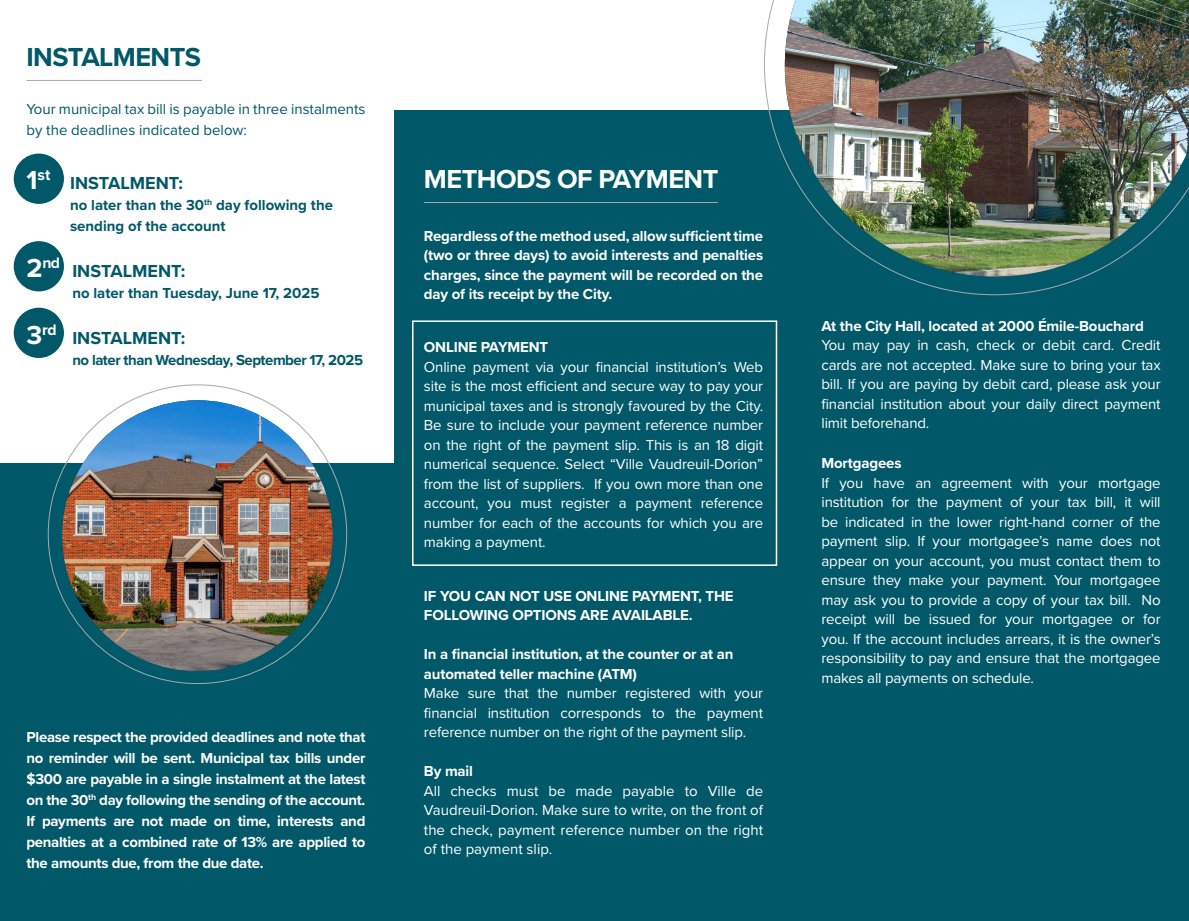
<style>
.page{position:relative;width:1189px;height:921px;background:#fff}
.page>*{position:absolute;margin:0;border:0;box-sizing:border-box;transform-origin:0 0}
.t1{font:700 27px "Proxima Nova";letter-spacing:-.02em;color:#fff}
.t2{font:700 27px "Proxima Nova";letter-spacing:-.02em;color:#005868}
.t3{font:700 18px "Proxima Nova";color:#005868}
.t4{font:700 15.75px "Proxima Nova";color:#fff}
.t5{font:15px/19.5px "Proxima Nova";letter-spacing:-.01em;color:#fff;text-align:justify}
.t6{font:700 15px/21px "Proxima Nova";letter-spacing:-.01em;color:#fff;text-align:justify}
.t7{font:700 15px/21px "Proxima Nova";color:#005868}
.t8{font:15px/21px "Proxima Nova";color:#005868}
.t9{font:700 15px "Proxima Nova";letter-spacing:-.035em;color:#005868}
.s1{font-size:27px}
</style>
<div class="page">
<div style="left:0;top:463px;width:1189px;height:457px;background:#005868"></div>
<div style="left:395px;top:110px;width:794px;height:810px;background:#005868"></div>
<div style="left:14px;top:153px;width:50px;height:51px;background:#005868;border-radius:50%"></div>
<div style="left:14px;top:241px;width:50px;height:50px;background:#005868;border-radius:50%"></div>
<div style="left:14px;top:307px;width:50px;height:51px;background:#005868;border-radius:50%"></div>
<svg style="left:764px;top:0;width:323px;height:295px"></svg>
<hr style="left:424px;top:202px;width:294px;height:1px;background:#a8a9ad">
<hr style="left:26px;top:80px;width:176px;height:1px;background:#a8a9ad">
<img style="left:785px;top:0;width:404px;height:276px">
<img style="left:62px;top:400px;width:271px;height:270px;border-radius:135px">
<div style="left:412px;top:320px;width:365px;height:245px;border:2px solid #fff"></div>
<p class="t2" style="left:26px;top:37px;width:176px">INSTALMENTS</p>
<p class="t8" style="left:26px;top:98px;width:341px">Your municipal tax bill is payable in three instalments by the deadlines indicated below:</p>
<p class="t4" style="left:26px;top:163px;width:25px"><span class="s1">1</span>st</p>
<p class="t3" style="left:70px;top:169px;width:114px">INSTALMENT:</p>
<p class="t7" style="left:70px;top:194px;width:264px">no later than the 30<sup>th</sup> day following the sending of the account</p>
<p class="t4" style="left:26px;top:251px;width:35px"><span class="s1">2</span>nd</p>
<p class="t3" style="left:72px;top:257px;width:114px">INSTALMENT:</p>
<p class="t7" style="left:72px;top:282px;width:249px">no later than Tuesday, June 17, 2025</p>
<p class="t4" style="left:26px;top:318px;width:32px"><span class="s1">3</span>rd</p>
<p class="t3" style="left:72px;top:324px;width:114px">INSTALMENT:</p>
<p class="t9" style="left:72px;top:348px;width:292px">no later than Wednesday, September 17, 2025</p>
<p class="t6" style="left:26px;top:725px;width:341px">Please respect the provided deadlines and note that no reminder will be sent. Municipal tax bills under $300 are payable in a single instalment at the latest on the 30<sup>th</sup> day following the sending of the account.<br>If payments are not made on time, interests and penalties at a combined rate of 13% are applied to the amounts due, from the due date.</p>
<p class="t1" style="left:424px;top:158px;width:296px">METHODS OF PAYMENT</p>
<p class="t6" style="left:424px;top:226px;width:341px;line-height:19.5px">Regardless of the method used, allow sufficient time (two or three days) to avoid interests and penalties charges, since the payment will be recorded on the day of its receipt by the City.</p>
<p class="t6" style="left:424px;top:336px;width:126px">ONLINE PAYMENT</p>
<p class="t5" style="left:424px;top:356px;width:341px">Online payment via your financial institution’s Web site is the most efficient and secure way to pay your municipal taxes and is strongly favoured by the City.<br>Be sure to include your payment reference number on the right of the payment slip. This is an 18 digit numerical sequence. Select “Ville Vaudreuil-Dorion” from the list of suppliers. If you own more than one account, you must register a payment reference number for each of the accounts for which you are making a payment.</p>
<p class="t6" style="left:424px;top:585px;width:311px;line-height:19.5px">IF YOU CAN NOT USE ONLINE PAYMENT, THE<br>FOLLOWING OPTIONS ARE AVAILABLE.</p>
<p class="t6" style="left:424px;top:643px;width:311px;line-height:19.5px">In a financial institution, at the counter or at an automated teller machine (ATM)</p>
<p class="t5" style="left:424px;top:682px;width:341px">Make sure that the number registered with your financial institution corresponds to the payment reference number on the right of the payment slip.</p>
<p class="t6" style="left:424px;top:759px;width:51px">By mail</p>
<p class="t5" style="left:424px;top:779px;width:341px">All checks must be made payable to Ville de Vaudreuil-Dorion. Make sure to write, on the front of the check, payment reference number on the right of the payment slip.</p>
<p class="t6" style="left:821px;top:314px;width:324px">At the City Hall, located at 2000 Émile-Bouchard</p>
<p class="t5" style="left:821px;top:334px;width:341px">You may pay in cash, check or debit card. Credit cards are not accepted. Make sure to bring your tax bill. If you are paying by debit card, please ask your financial institution about your daily direct payment limit beforehand.</p>
<p class="t6" style="left:821px;top:452px;width:81px">Mortgagees</p>
<p class="t5" style="left:821px;top:472px;width:341px">If you have an agreement with your mortgage institution for the payment of your tax bill, it will be indicated in the lower right-hand corner of the payment slip. If your mortgagee’s name does not appear on your account, you must contact them to ensure they make your payment. Your mortgagee may ask you to provide a copy of your tax bill. No receipt will be issued for your mortgagee or for you. If the account includes arrears, it is the owner’s responsibility to pay and ensure that the mortgagee makes all payments on schedule.</p>
</div>
